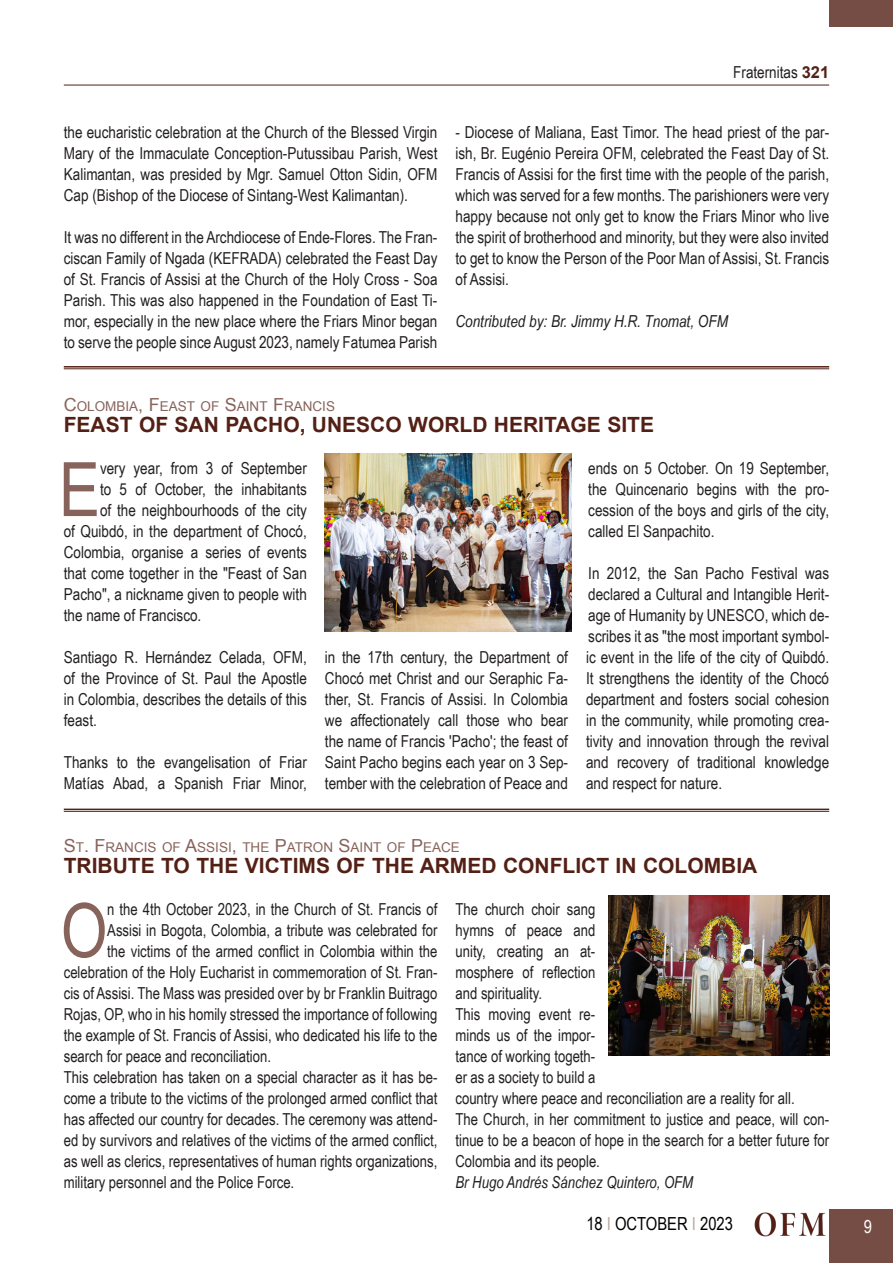
<style>
.page{position:relative;width:893px;height:1263px;background:#fff}
.page>*{position:absolute;margin:0;border:0;box-sizing:border-box;transform-origin:0 0}
.Testo_normal{font:75.15px "Arial Narrow";color:#87635b}
.Testo_sinEspacio{font:75.15px "Arial Narrow";color:#87635b}
.Titolo{font:700 21px "Arial";color:#542015}
.t1{font:18px "Arial Narrow";color:#000}
.t2{font:18px "Arial Narrow";color:#fff}
.Testo_normal-2{font:16.5px/21px "Arial Narrow";color:#231f20;text-align:justify}
.Testo_sinEspacio-2{font:16.5px/21px "Arial Narrow";color:#231f20;text-align:justify}
.Testo_normal-3{font:italic 16.5px "Arial Narrow";color:#231f20}
.Testo_sinEspacio-3{font:italic 16.5px "Arial Narrow";color:#231f20}
.Titolo_piccolo{font:13.5px "Arial";color:#87635b}
.s1{font-family:"Arial";font-weight:700;color:#542015}
.s2{font-size:18px}
.s3{color:#bba6a1}
</style>
<div class="page">
<div style="left:829px;top:1209px;width:64px;height:54px;background:#764d44"></div>
<hr style="left:64px;top:85px;width:765px;height:1px;background:#542015">
<div style="left:829px;top:0;width:64px;height:27px;background:#764d44"></div>
<img style="left:755px;top:1212px;width:71px;height:24px">
<hr style="left:64px;top:366px;width:765px;height:2px;background:#542015">
<hr style="left:64px;top:368px;width:765px;height:1px;background:#542015">
<img style="left:325px;top:453px;width:246px;height:178px">
<hr style="left:64px;top:809px;width:765px;height:1px;background:#542015">
<hr style="left:64px;top:811px;width:765px;height:1px;background:#542015">
<img style="left:608px;top:896px;width:221px;height:160px">
<p class="Testo_normal-2" style="left:733px;top:61px;width:97px">Fraternitas <span class="s1">321</span></p>
<p class="Testo_normal-2" style="left:64px;top:121px;width:375px">the eucharistic celebration at the Church of the Blessed Virgin Mary of the Immaculate Conception-Putussibau Parish, West Kalimantan, was presided by Mgr. Samuel Otton Sidin, OFM Cap (Bishop of the Diocese of Sintang-West Kalimantan).</p>
<p class="Testo_normal-2" style="left:64px;top:226px;width:375px">It was no different in the Archdiocese of Ende-Flores. The Fran&shy;ciscan Family of Ngada (KEFRADA) celebrated the Feast Day of St. Francis of Assisi at the Church of the Holy Cross - Soa Parish. This was also happened in the Foundation of East Ti&shy;mor, especially in the new place where the Friars Minor began to serve the people since August 2023, namely Fatumea Parish</p>
<p class="Testo_normal-2" style="left:455px;top:121px;width:375px">- Diocese of Maliana, East Timor. The head priest of the par&shy;ish, Br. Eugénio Pereira OFM, celebrated the Feast Day of St.<br>Francis of Assisi for the first time with the people of the parish, which was served for a few months. The parishioners were very happy because not only get to know the Friars Minor who live the spirit of brotherhood and minority, but they were also invited to get to know the Person of the Poor Man of Assisi, St. Francis of Assisi.</p>
<p class="Testo_normal-3" style="left:455px;top:310px;width:274px">Contributed by: Br. Jimmy H.R. Tnomat, OFM</p>
<p class="Titolo_piccolo" style="left:64px;top:397px;width:273px"><span class="s2">C</span>OLOMBIA<span class="s2">, F</span>EAST OF <span class="s2">S</span>AINT <span class="s2">F</span>RANCIS</p>
<p class="Titolo" style="left:64px;top:411px;width:592px">FEAST OF SAN PACHO, UNESCO WORLD HERITAGE SITE</p>
<p class="Testo_normal" style="left:59px;top:434px;width:43px">E</p>
<p class="Testo_normal-2" style="left:100px;top:457px;width:208px">very year, from 3 of September</p>
<p class="Testo_normal-2" style="left:588px;top:457px;width:242px">ends on 5 October. On 19 September, the Quincenario begins with the pro&shy;cession of the boys and girls of the city, called El Sanpachito.</p>
<p class="Testo_normal-2" style="left:586px;top:562px;width:245px">In 2012, the San Pacho Festival was declared a Cultural and Intangible Herit&shy;age of Humanity by UNESCO, which de&shy;scribes it as "the most important symbol&shy;ic event in the life of the city of Quibdó.<br>It strengthens the identity of the Chocó department and fosters social cohesion in the community, while promoting crea&shy;tivity and innovation through the revival and recovery of traditional knowledge and respect for nature.</p>
<p class="Testo_normal-2" style="left:100px;top:478px;width:208px">to 5 of October, the inhabitants</p>
<p class="Testo_normal-2" style="left:100px;top:499px;width:208px">of the neighbourhoods of the city</p>
<p class="Testo_normal-2" style="left:64px;top:520px;width:245px">of Quibdó, in the department of Chocó,</p>
<p class="Testo_normal-2" style="left:64px;top:541px;width:245px">Colombia, organise a series of events</p>
<p class="Testo_normal-2" style="left:64px;top:562px;width:245px">that come together in the "Feast of San</p>
<p class="Testo_normal-2" style="left:64px;top:583px;width:245px">Pacho", a nickname given to people with</p>
<p class="Testo_normal-2" style="left:64px;top:604px;width:139px">the name of Francisco.</p>
<p class="Testo_normal-2" style="left:64px;top:646px;width:245px">Santiago R. Hernández Celada, OFM, of the Province of St. Paul the Apostle in Colombia, describes the details of this feast.</p>
<p class="Testo_normal-2" style="left:64px;top:751px;width:245px">Thanks to the evangelisation of Friar<br>Matías Abad, a Spanish Friar Minor,</p>
<p class="Testo_normal-2" style="left:325px;top:646px;width:245px">in the 17th century, the Department of Chocó met Christ and our Seraphic Fa&shy;ther, St. Francis of Assisi. In Colombia we affectionately call those who bear the name of Francis 'Pacho'; the feast of Saint Pacho begins each year on 3 Sep&shy;tember with the celebration of Peace and</p>
<p class="Titolo_piccolo" style="left:64px;top:838px;width:398px"><span class="s2">S</span>T<span class="s2">. F</span>RANCIS OF <span class="s2">A</span>SSISI<span class="s2">,</span> THE <span class="s2">P</span>ATRON <span class="s2">S</span>AINT OF <span class="s2">P</span>EACE</p>
<p class="Titolo" style="left:64px;top:852px;width:695px">TRIBUTE TO THE VICTIMS OF THE ARMED CONFLICT IN COLOMBIA</p>
<p class="Testo_sinEspacio" style="left:61px;top:875px;width:48px">O</p>
<p class="Testo_sinEspacio-2" style="left:107px;top:898px;width:332px">n the 4th October 2023, in the Church of St. Francis of</p>
<p class="Testo_sinEspacio-2" style="left:455px;top:898px;width:141px">The church choir sang hymns of peace and unity, creating an at&shy;mosphere of reflection and spirituality.</p>
<p class="Testo_sinEspacio-2" style="left:455px;top:1003px;width:341px;text-align:left">This moving event re-<br>minds us of the impor-<br>tance of working togeth-<br>er as a society to build a<br>country where peace and reconciliation are a reality for all.</p>
<p class="Testo_sinEspacio-2" style="left:455px;top:1108px;width:375px">The Church, in her commitment to justice and peace, will con&shy;tinue to be a beacon of hope in the search for a better future for Colombia and its people.</p>
<p class="Testo_sinEspacio-3" style="left:455px;top:1171px;width:239px">Br Hugo Andrés Sánchez Quintero, OFM</p>
<p class="Testo_sinEspacio-2" style="left:107px;top:919px;width:332px">Assisi in Bogota, Colombia, a tribute was celebrated for</p>
<p class="Testo_sinEspacio-2" style="left:107px;top:940px;width:332px">the victims of the armed conflict in Colombia within the</p>
<p class="Testo_sinEspacio-2" style="left:64px;top:961px;width:375px">celebration of the Holy Eucharist in commemoration of St. Fran-</p>
<p class="Testo_sinEspacio-2" style="left:64px;top:982px;width:375px">cis of Assisi. The Mass was presided over by br Franklin Buitrago</p>
<p class="Testo_sinEspacio-2" style="left:64px;top:1003px;width:375px">Rojas, OP, who in his homily stressed the importance of following</p>
<p class="Testo_sinEspacio-2" style="left:64px;top:1024px;width:375px">the example of St. Francis of Assisi, who dedicated his life to the</p>
<p class="Testo_sinEspacio-2" style="left:64px;top:1045px;width:209px">search for peace and reconciliation.</p>
<p class="Testo_sinEspacio-2" style="left:64px;top:1066px;width:375px">This celebration has taken on a special character as it has be&shy;come a tribute to the victims of the prolonged armed conflict that has affected our country for decades. The ceremony was attend&shy;ed by survivors and relatives of the victims of the armed conflict, as well as clerics, representatives of human rights organizations, military personnel and the Police Force.</p>
<p class="t1" style="left:586px;top:1210px;width:148px">18 <span class="s3">I</span> OCTOBER <span class="s3">I</span> 2023</p>
<p class="t2" style="left:864px;top:1213px;width:10px">9</p>
</div>
